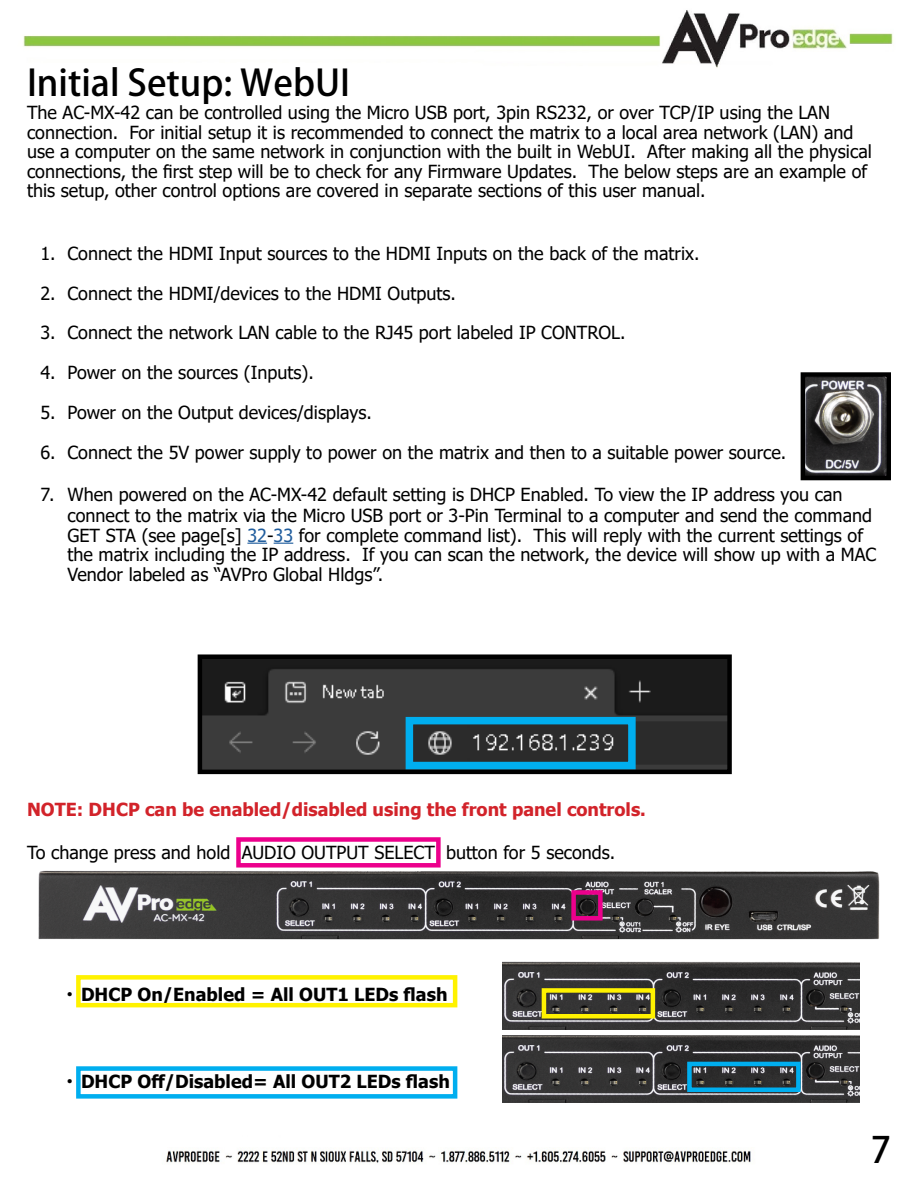
<style>
.page{position:relative;width:918px;height:1188px;background:#fff}
.page>*{position:absolute;margin:0;border:0;box-sizing:border-box;transform-origin:0 0}
.t1{font:36px "Adobe Heiti Std";color:#000}
.t2{font:18px/19.5px "Tahoma";color:#000}
.t3{font:700 18px "Tahoma";color:#000}
.t4{font:700 18px "Tahoma";color:#d2232a}
.s1{color:#215e9e}
.s2{font-family:"Adobe Heiti Std";font-weight:400}
</style>
<div class="page">
<img style="left:23px;top:10px;width:870px;height:1154px">
<svg style="left:247px;top:543px;width:20px;height:1px"></svg>
<svg style="left:274px;top:543px;width:19px;height:1px"></svg>
<img style="left:203px;top:659px;width:524px;height:110px">
<div style="left:198px;top:654px;width:534px;height:120px;border:4px solid #000"></div>
<div style="left:406px;top:717px;width:230px;height:52px;border:8px solid #00aeef"></div>
<img style="left:806px;top:377px;width:80px;height:98px">
<div style="left:801px;top:372px;width:90px;height:108px;border:4px solid #000"></div>
<img style="left:27px;top:861px;width:864px;height:89px">
<div style="left:571px;top:890px;width:32px;height:31px;border:4px solid #ec008c"></div>
<div style="left:236px;top:837px;width:205px;height:31px;border:4px solid #ec008c"></div>
<img style="left:502px;top:962px;width:358px;height:67px">
<div style="left:542px;top:988px;width:113px;height:30px;border:4px solid #fff200"></div>
<img style="left:502px;top:1035px;width:358px;height:68px">
<div style="left:687px;top:1062px;width:114px;height:30px;border:4px solid #00aeef"></div>
<div style="left:76px;top:1066px;width:381px;height:33px;border:4px solid #00aeef"></div>
<div style="left:76px;top:975px;width:381px;height:32px;border:4px solid #fff200"></div>
<h1 class="t1" style="left:27px;top:61px;width:324px">Initial Setup: WebUI</h1>
<p class="t2" style="left:27px;top:104px;width:846px">The AC-MX-42 can be controlled using the Micro USB port, 3pin RS232, or over TCP/IP using the LAN connection. For initial setup it is recommended to connect the matrix to a local area network (LAN) and use a computer on the same network in conjunction with the built in WebUI. After making all the physical connections, the first step will be to check for any Firmware Updates. The below steps are an example of this setup, other control options are covered in separate sections of this user manual.</p>
<p class="t2" style="left:40px;top:245px;width:661px">1. Connect the HDMI Input sources to the HDMI Inputs on the back of the matrix.</p>
<p class="t2" style="left:40px;top:284px;width:417px">2. Connect the HDMI/devices to the HDMI Outputs.</p>
<p class="t2" style="left:40px;top:324px;width:587px">3. Connect the network LAN cable to the RJ45 port labeled IP CONTROL.</p>
<p class="t2" style="left:40px;top:364px;width:275px">4. Power on the sources (Inputs).</p>
<p class="t2" style="left:40px;top:404px;width:333px">5. Power on the Output devices/displays.</p>
<p class="t2" style="left:40px;top:443px;width:747px">6. Connect the 5V power supply to power on the matrix and then to a suitable power source.</p>
<p class="t2" style="left:68px;top:484px;width:806px;line-height:21.6px;text-indent:-27px">7. When powered on the AC-MX-42 default setting is DHCP Enabled. To view the IP address you can connect to the matrix via the Micro USB port or 3-Pin Terminal to a computer and send the command</p>
<p class="t2" style="left:68px;top:526px;width:810px">GET STA (see page[s] <span class="s1">32</span>-<span class="s1">33</span> for complete command list). This will reply with the current settings of the matrix including the IP address. If you can scan the network, the device will show up with a MAC<br>Vendor labeled as “AVPro Global Hldgs”.</p>
<p class="t4" style="left:27px;top:797px;width:620px">NOTE: DHCP can be enabled/disabled using the front panel controls.</p>
<p class="t2" style="left:27px;top:844px;width:590px">To change press and hold AUDIO OUTPUT SELECT button for 5 seconds.</p>
<p class="t3" style="left:61px;top:982px;width:388px"><span class="s2">·</span>DHCP On/Enabled = All OUT1 LEDs flash</p>
<p class="t3" style="left:61px;top:1069px;width:391px"><span class="s2">·</span>DHCP Off/Disabled= All OUT2 LEDs flash</p>
<h1 class="t1" style="left:871px;top:1128px;width:22px">7</h1>
</div>
